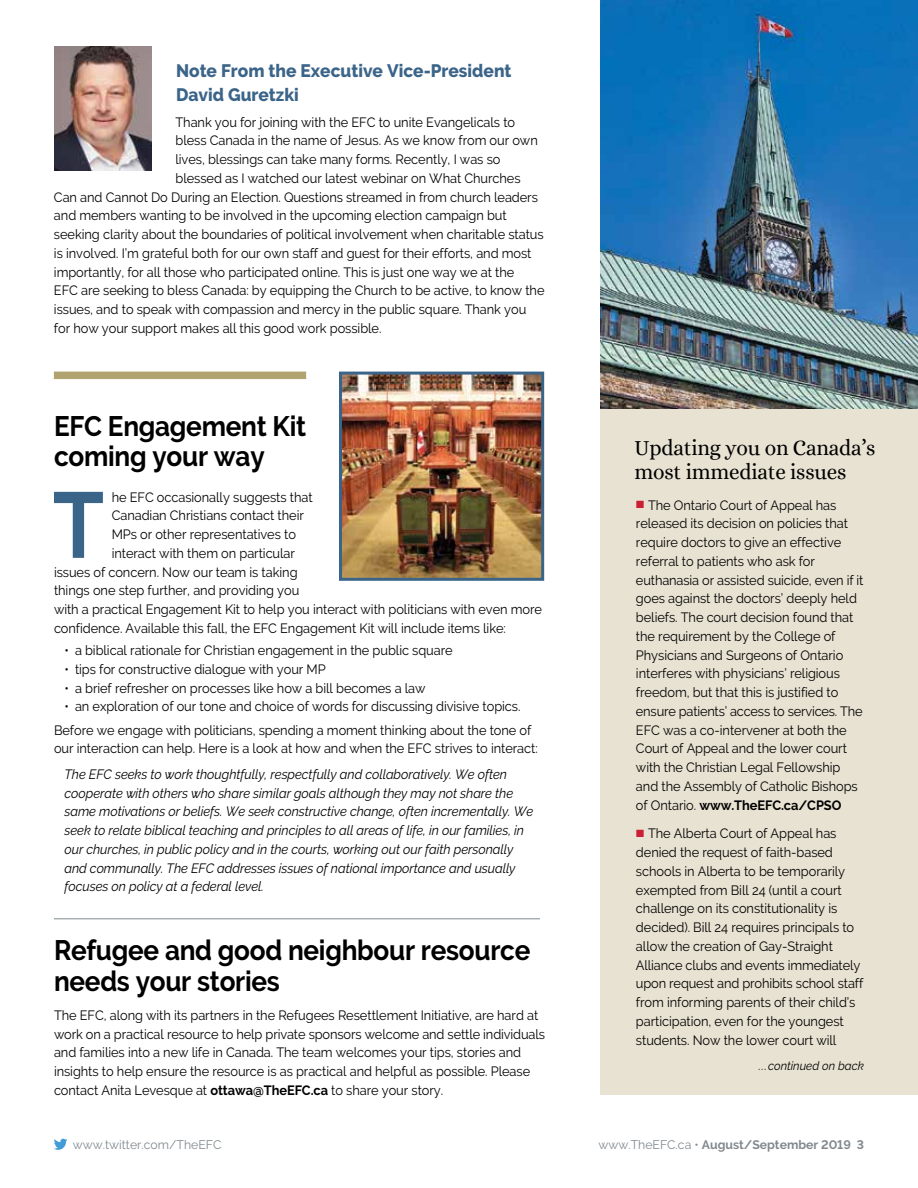
<style>
.page{position:relative;width:918px;height:1188px;background:#fff}
.page>*{position:absolute;margin:0;border:0;box-sizing:border-box;transform-origin:0 0}
.t1{font:700 93px "Raleway";color:#3b6489;scale:.89 1}
.t2{font:700 28.2px/30px "Raleway";letter-spacing:-.01em;color:#000;scale:.93 1}
.t3{font:22.2px/23.2px "Alice";letter-spacing:-.01em;color:#000;scale:.95 1}
.t4{font:800 18px/23.2px "Raleway";color:#3b6489;scale:.96 1}
.t5{font:13.5px/18.8px "Raleway";letter-spacing:-.005em;color:#000;scale:.95 1}
.t6{font:italic 13.5px/18.8px "Raleway";letter-spacing:-.005em;color:#000;scale:.95 1}
.t7{font:700 12.3px "Raleway";color:#81898e}
.t8{font:12.3px "Raleway";color:#81898e}
.t9{font:italic 12px "Raleway";color:#000;scale:.96 1}
.s1{font-weight:700}
.s2{color:#cc1f35}
.s3{font-weight:400}
</style>
<div class="page">
<img style="left:54px;top:46px;width:97px;height:124px">
<div style="left:600px;top:398px;width:318px;height:697px;background:#e8e2d2"></div>
<svg style="left:54px;top:1139px;width:13px;height:11px"></svg>
<img style="left:600px;top:0;width:318px;height:408px">
<div style="left:54px;top:372px;width:252px;height:7px;background:#b1a370"></div>
<img style="left:343px;top:376px;width:197px;height:201px">
<div style="left:339px;top:372px;width:205px;height:209px;border:3px solid #3b6489"></div>
<hr style="left:54px;top:918px;width:486px;height:1px;background:#81898e">
<h3 class="t4" style="left:176px;top:59px;width:351px">Note From the Executive Vice-President<br>David Guretzki</h3>
<p class="t5" style="left:176px;top:112px;width:359px">Thank you for joining with the EFC to unite Evangelicals to</p>
<p class="t5" style="left:176px;top:131px;width:383px">bless Canada in the name of Jesus. As we know from our own</p>
<p class="t5" style="left:176px;top:150px;width:344px">lives, blessings can take many forms. Recently, I was so</p>
<p class="t5" style="left:176px;top:169px;width:365px">blessed as I watched our latest webinar on What Churches</p>
<p class="t5" style="left:54px;top:187px;width:511px">Can and Cannot Do During an Election. Questions streamed in from church leaders</p>
<p class="t5" style="left:54px;top:206px;width:478px">and members wanting to be involved in the upcoming election campaign but</p>
<p class="t5" style="left:54px;top:225px;width:517px">seeking clarity about the boundaries of political involvement when charitable status</p>
<p class="t5" style="left:54px;top:244px;width:504px">is involved. I’m grateful both for our own staff and guest for their efforts, and most</p>
<p class="t5" style="left:54px;top:262px;width:486px">importantly, for all those who participated online. This is just one way we at the</p>
<p class="t5" style="left:54px;top:281px;width:518px">EFC are seeking to bless Canada: by equipping the Church to be active, to know the</p>
<p class="t5" style="left:54px;top:300px;width:499px">issues, and to speak with compassion and mercy in the public square. Thank you</p>
<p class="t5" style="left:54px;top:319px;width:346px">for how your support makes all this good work possible.</p>
<h2 class="t2" style="left:54px;top:411px;width:273px">EFC Engagement Kit coming your way</h2>
<p class="t5" style="left:112px;top:487px;width:213px">he EFC occasionally suggests that</p>
<p class="t5" style="left:112px;top:506px;width:204px">Canadian Christians contact their</p>
<p class="t5" style="left:112px;top:525px;width:196px">MPs or other representatives to</p>
<p class="t5" style="left:112px;top:544px;width:194px">interact with them on particular</p>
<p class="t5" style="left:54px;top:562px;width:258px">issues of concern. Now our team is taking</p>
<p class="t5" style="left:54px;top:581px;width:260px">things one step further, and providing you</p>
<p class="t5" style="left:54px;top:600px;width:515px">with a practical Engagement Kit to help you interact with politicians with even more</p>
<p class="t5" style="left:54px;top:619px;width:477px">confidence. Available this fall, the EFC Engagement Kit will include items like:</p>
<p class="t5" style="left:65px;top:641px;width:410px">• a biblical rationale for Christian engagement in the public square</p>
<p class="t5" style="left:65px;top:660px;width:276px">• tips for constructive dialogue with your MP</p>
<p class="t5" style="left:65px;top:678px;width:382px">• a brief refresher on processes like how a bill becomes a law</p>
<p class="t5" style="left:54px;top:695px;width:504px;line-height:23.4px;text-align:center">• an exploration of our tone and choice of words for discussing divisive topics.<br>Before we engage with politicians, spending a moment thinking about the tone of</p>
<p class="t5" style="left:54px;top:739px;width:511px">our interaction can help. Here is a look at how and when the EFC strives to interact:</p>
<p class="t6" style="left:65px;top:765px;width:495px">The EFC seeks to work thoughtfully, respectfully and collaboratively. We often cooperate with others who share similar goals although they may not share the same motivations or beliefs. We seek constructive change, often incrementally. We seek to relate biblical teaching and principles to all areas of life, in our families, in our churches, in public policy and in the courts, working out our faith personally and communally. The EFC addresses issues of national importance and usually focuses on policy at a federal level.</p>
<h1 class="t1" style="left:53px;top:472px;width:59px">T</h1>
<h2 class="t2" style="left:54px;top:935px;width:514px;line-height:30.8px">Refugee and good neighbour resource needs your stories</h2>
<p class="t5" style="left:54px;top:1006px;width:518px">The EFC, along with its partners in the Refugees Resettlement Initiative, are hard at work on a practical resource to help private sponsors welcome and settle individuals and families into a new life in Canada. The team welcomes your tips, stories and insights to help ensure the resource is as practical and helpful as possible. Please contact Anita Levesque at <span class="s1">ottawa@TheEFC.ca</span> to share your story.</p>
<h3 class="t3" style="left:634px;top:437px;width:255px">Updating you on Canada’s most immediate issues</h3>
<p class="t5" style="left:636px;top:495px;width:241px"><span class="s2">■</span> The Ontario Court of Appeal has released its decision on policies that require doctors to give an effective referral to patients who ask for euthanasia or assisted suicide, even if it goes against the doctors’ deeply held beliefs. The court decision found that the requirement by the College of Physicians and Surgeons of Ontario interferes with physicians’ religious freedom, but that this is justified to ensure patients’ access to services. The EFC was a co-intervener at both the Court of Appeal and the lower court with the Christian Legal Fellowship and the Assembly of Catholic Bishops of Ontario. <span class="s1">www.TheEFC.ca/CPSO</span></p>
<p class="t5" style="left:636px;top:824px;width:241px"><span class="s2">■</span> The Alberta Court of Appeal has denied the request of faith-based schools in Alberta to be temporarily exempted from Bill 24 (until a court challenge on its constitutionality is decided). Bill 24 requires principals to allow the creation of Gay-Straight Alliance clubs and events immediately upon request and prohibits school staff from informing parents of their child’s participation, even for the youngest students. Now the lower court will</p>
<p class="t9" style="left:759px;top:1058px;width:111px">...continued on back</p>
<p class="t8" style="left:73px;top:1137px;width:150px">www.twitter.com/TheEFC</p>
<p class="t7" style="left:599px;top:1137px;width:267px"><span class="s3">www.TheEFC.ca •</span> August/September 2019 3</p>
</div>
